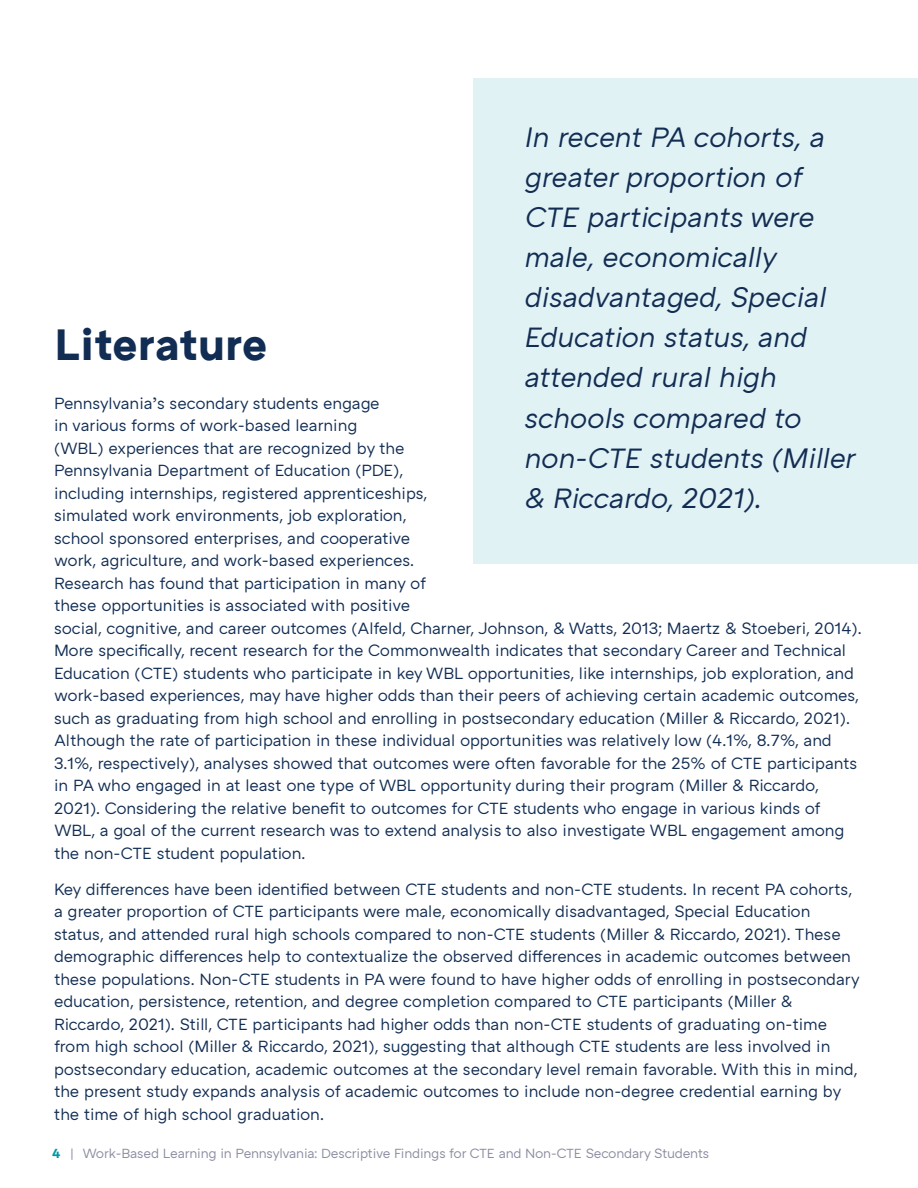
<style>
.page{position:relative;width:918px;height:1188px;background:#fff}
.page>*{position:absolute;margin:0;border:0;box-sizing:border-box;transform-origin:0 0}
.t1{font:700 45px "ATC Arquette";letter-spacing:-.01em;color:#122d53}
.t2{font:italic 28.5px/40.2px "ATC Arquette";letter-spacing:-.01em;color:#122d53}
.t3{font:16.5px/22.5px "ATC Arquette";letter-spacing:-.01em;color:#122d53}
.t4{font:13.5px "ATC Arquette";letter-spacing:-.015em;color:#8b8ca1}
.s1{font-weight:700;color:#0097aa}
</style>
<div class="page">
<div style="left:473px;top:78px;width:445px;height:486px;background:#e1f2f5"></div>
<p class="t2" style="left:525px;top:118px;width:333px">In recent PA cohorts, a greater proportion of<br>CTE participants were male, economically disadvantaged, Special<br>Education status, and attended rural high schools compared to non-CTE students (Miller &amp; Riccardo, 2021).</p>
<h2 class="t1" style="left:54px;top:318px;width:215px">Literature</h2>
<p class="t3" style="left:54px;top:392px;width:809px">Pennsylvania’s secondary students engage<br>in various forms of work-based learning<br>(WBL) experiences that are recognized by the<br>Pennsylvania Department of Education (PDE),<br>including internships, registered apprenticeships,<br>simulated work environments, job exploration,<br>school sponsored enterprises, and cooperative<br>work, agriculture, and work-based experiences.<br>Research has found that participation in many of<br>these opportunities is associated with positive<br>social, cognitive, and career outcomes (Alfeld, Charner, Johnson, &amp; Watts, 2013; Maertz &amp; Stoeberi, 2014).<br>More specifically, recent research for the Commonwealth indicates that secondary Career and Technical Education (CTE) students who participate in key WBL opportunities, like internships, job exploration, and work-based experiences, may have higher odds than their peers of achieving certain academic outcomes, such as graduating from high school and enrolling in postsecondary education (Miller &amp; Riccardo, 2021).<br>Although the rate of participation in these individual opportunities was relatively low (4.1%, 8.7%, and 3.1%, respectively), analyses showed that outcomes were often favorable for the 25% of CTE participants in PA who engaged in at least one type of WBL opportunity during their program (Miller &amp; Riccardo, 2021). Considering the relative benefit to outcomes for CTE students who engage in various kinds of WBL, a goal of the current research was to extend analysis to also investigate WBL engagement among the non-CTE student population.</p>
<p class="t3" style="left:54px;top:878px;width:808px">Key differences have been identified between CTE students and non-CTE students. In recent PA cohorts, a greater proportion of CTE participants were male, economically disadvantaged, Special Education status, and attended rural high schools compared to non-CTE students (Miller &amp; Riccardo, 2021). These demographic differences help to contextualize the observed differences in academic outcomes between these populations. Non-CTE students in PA were found to have higher odds of enrolling in postsecondary education, persistence, retention, and degree completion compared to CTE participants (Miller &amp; Riccardo, 2021). Still, CTE participants had higher odds than non-CTE students of graduating on-time from high school (Miller &amp; Riccardo, 2021), suggesting that although CTE students are less involved in postsecondary education, academic outcomes at the secondary level remain favorable. With this in mind, the present study expands analysis of academic outcomes to include non-degree credential earning by the time of high school graduation.</p>
<p class="t4" style="left:52px;top:1146px;width:658px"><span class="s1">4</span> | Work-Based Learning in Pennsylvania: Descriptive Findings for CTE and Non-CTE Secondary Students</p>
</div>
